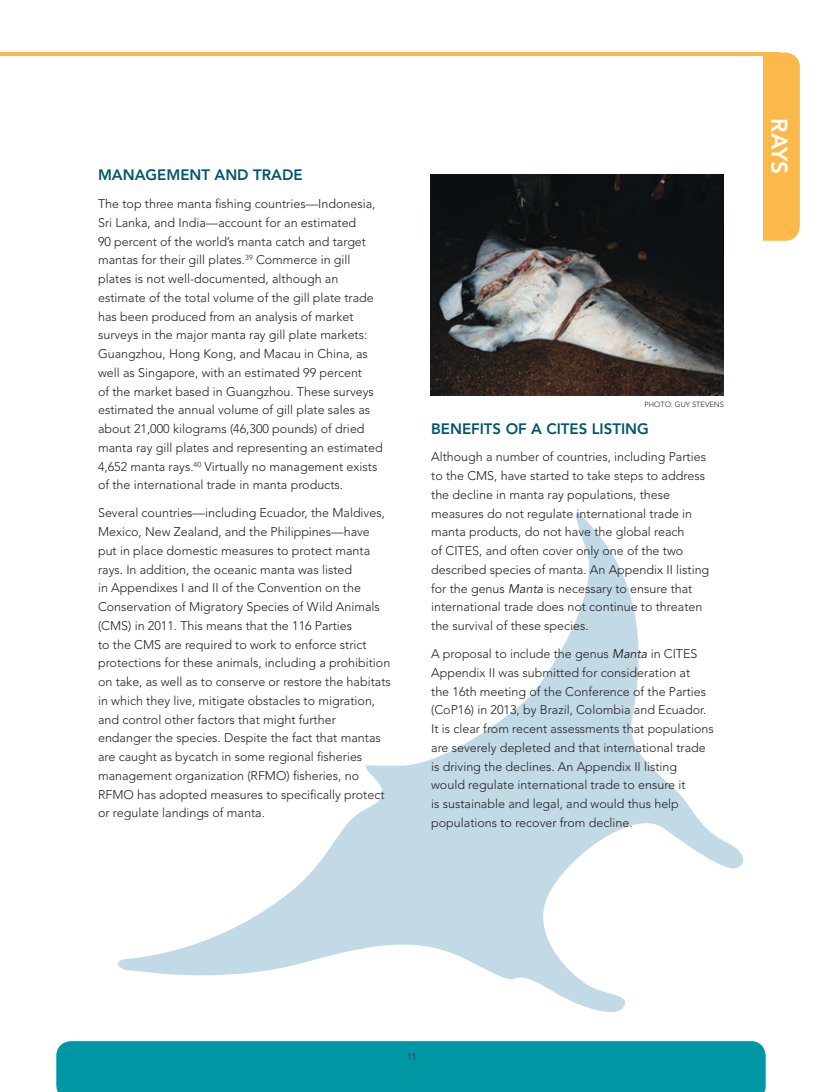
<style>
.page{position:relative;width:822px;height:1092px;background:#fff}
.page>*{position:absolute;margin:0;border:0;box-sizing:border-box;transform-origin:0 0}
.t1{font:800 22.5px "Avenir";color:#fff}
.t2{font:800 15px "Avenir";color:#00576b}
.t3{font:300 12.5px/18.8px "Avenir";color:#231f20}
.t4{font:300 9.38px "Avenir";color:#231f20}
.t5{font:300 7.5px "Avenir";color:#231f20}
.s1{font-weight:400;font-style:italic}
</style>
<div class="page">
<svg style="left:118px;top:512px;width:626px;height:499px"></svg>
<div style="left:763px;top:52px;width:36px;height:189px;background:#fcb94b"></div>
<div style="left:56px;top:1041px;width:709px;height:50px;background:#0097a4"></div>
<hr style="left:0;top:52px;width:779px;height:4px;background:#fcb94b">
<img style="left:430px;top:174px;width:293px;height:221px">
<p class="t2" style="left:98px;top:169px;width:206px">MANAGEMENT AND TRADE</p>
<p class="t3" style="left:98px;top:195px;width:286px">The top three manta fishing countries—Indonesia, Sri Lanka, and India—account for an estimated<br>90 percent of the world’s manta catch and target mantas for their gill plates.<sup>39</sup> Commerce in gill plates is not well-documented, although an estimate of the total volume of the gill plate trade has been produced from an analysis of market surveys in the major manta ray gill plate markets:<br>Guangzhou, Hong Kong, and Macau in China, as well as Singapore, with an estimated 99 percent<br>of the market based in Guangzhou. These surveys estimated the annual volume of gill plate sales as about 21,000 kilograms (46,300 pounds) of dried manta ray gill plates and representing an estimated 4,652 manta rays.<sup>40</sup> Virtually no management exists of the international trade in manta products.</p>
<p class="t3" style="left:98px;top:504px;width:294px">Several countries—including Ecuador, the Maldives, Mexico, New Zealand, and the Philippines—have put in place domestic measures to protect manta rays. In addition, the oceanic manta was listed<br>in Appendixes I and II of the Convention on the Conservation of Migratory Species of Wild Animals (CMS) in 2011. This means that the 116 Parties<br>to the CMS are required to work to enforce strict protections for these animals, including a prohibition on take, as well as to conserve or restore the habitats in which they live, mitigate obstacles to migration, and control other factors that might further endanger the species. Despite the fact that mantas are caught as bycatch in some regional fisheries management organization (RFMO) fisheries, no RFMO has adopted measures to specifically protect or regulate landings of manta.</p>
<p class="t5" style="left:644px;top:401px;width:81px">PHOTO: GUY STEVENS</p>
<p class="t2" style="left:431px;top:422px;width:219px">BENEFITS OF A CITES LISTING</p>
<p class="t3" style="left:431px;top:448px;width:279px">Although a number of countries, including Parties to the CMS, have started to take steps to address the decline in manta ray populations, these measures do not regulate international trade in manta products, do not have the global reach<br>of CITES, and often cover only one of the two described species of manta. An Appendix II listing for the genus <span class="s1">Manta</span> is necessary to ensure that international trade does not continue to threaten the survival of these species.</p>
<p class="t3" style="left:431px;top:645px;width:284px">A proposal to include the genus <span class="s1">Manta</span> in CITES Appendix II was submitted for consideration at<br>the 16th meeting of the Conference of the Parties (CoP16) in 2013, by Brazil, Colombia and Ecuador.<br>It is clear from recent assessments that populations are severely depleted and that international trade is driving the declines. An Appendix II listing would regulate international trade to ensure it<br>is sustainable and legal, and would thus help populations to recover from decline.</p>
<h1 class="t1" style="left:788px;top:118px;width:57px;rotate:90deg">RAYS</h1>
<p class="t4" style="left:407px;top:1052px;width:11px">11</p>
</div>
